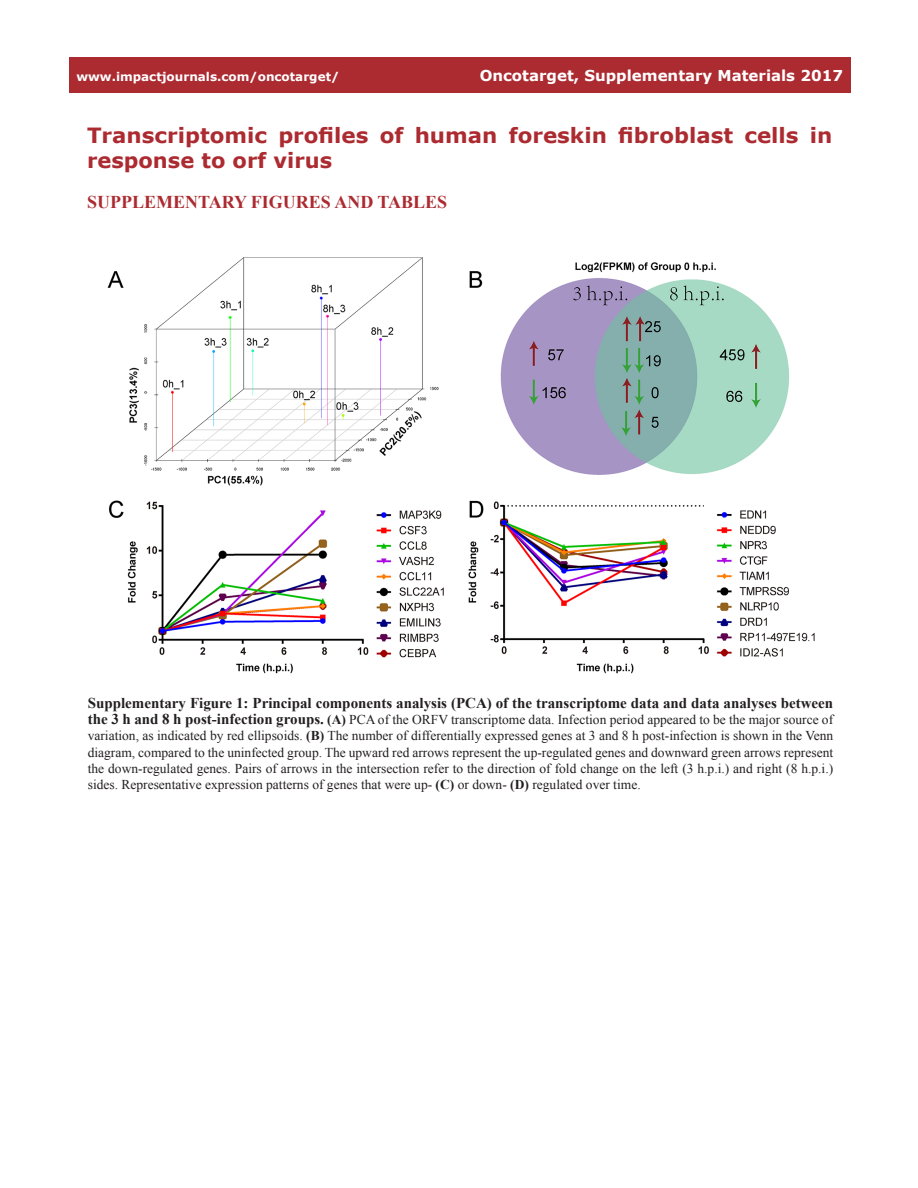
<style>
.page{position:relative;width:918px;height:1188px;background:#fff}
.page>*{position:absolute;margin:0;border:0;box-sizing:border-box;transform-origin:0 0}
.t1{font:700 21px/25.2px "Verdana";color:#ac2b31}
.Heading{font:700 18px "Times New Roman";color:#ac2b31}
.figuretext{font:700 15px "Times New Roman";color:#231f20}
.t2{font:700 15px "Verdana";color:#fff}
.figuretext-2{font:13.5px/16.2px "Times New Roman";color:#231f20;text-align:justify}
.t3{font:700 12px "Verdana";color:#fff}
.s1{font-weight:700;font-size:15px}
.s2{font-weight:700}
</style>
<div class="page">
<div style="left:69px;top:57px;width:781px;height:36px;background:#ac2b31"></div>
<img style="left:107px;top:257px;width:708px;height:417px">
<p class="t3" style="left:76px;top:68px;width:264px">www.impactjournals.com/oncotarget/</p>
<p class="t2" style="left:480px;top:65px;width:365px">Oncotarget, Supplementary Materials 2017</p>
<p class="t1" style="left:87px;top:122px;width:747px">Transcriptomic profiles of human foreskin fibroblast cells in response to orf virus</p>
<p class="Heading" style="left:87px;top:189px;width:362px">SUPPLEMENTARY FIGURES AND TABLES</p>
<p class="figuretext" style="left:88px;top:693px;width:747px">Supplementary Figure 1: Principal components analysis (PCA) of the transcriptome data and data analyses between</p>
<p class="figuretext-2" style="left:88px;top:711px;width:747px"><span class="s1">the 3 h and 8 h post-infection groups.</span> <span class="s2">(A)</span> PCA of the ORFV transcriptome data. Infection period appeared to be the major source of variation, as indicated by red ellipsoids. <span class="s2">(B)</span> The number of differentially expressed genes at 3 and 8 h post-infection is shown in the Venn diagram, compared to the uninfected group. The upward red arrows represent the up-regulated genes and downward green arrows represent the down-regulated genes. Pairs of arrows in the intersection refer to the direction of fold change on the left (3 h.p.i.) and right (8 h.p.i.) sides. Representative expression patterns of genes that were up- <span class="s2">(C)</span> or down- <span class="s2">(D)</span> regulated over time.</p>
</div>
